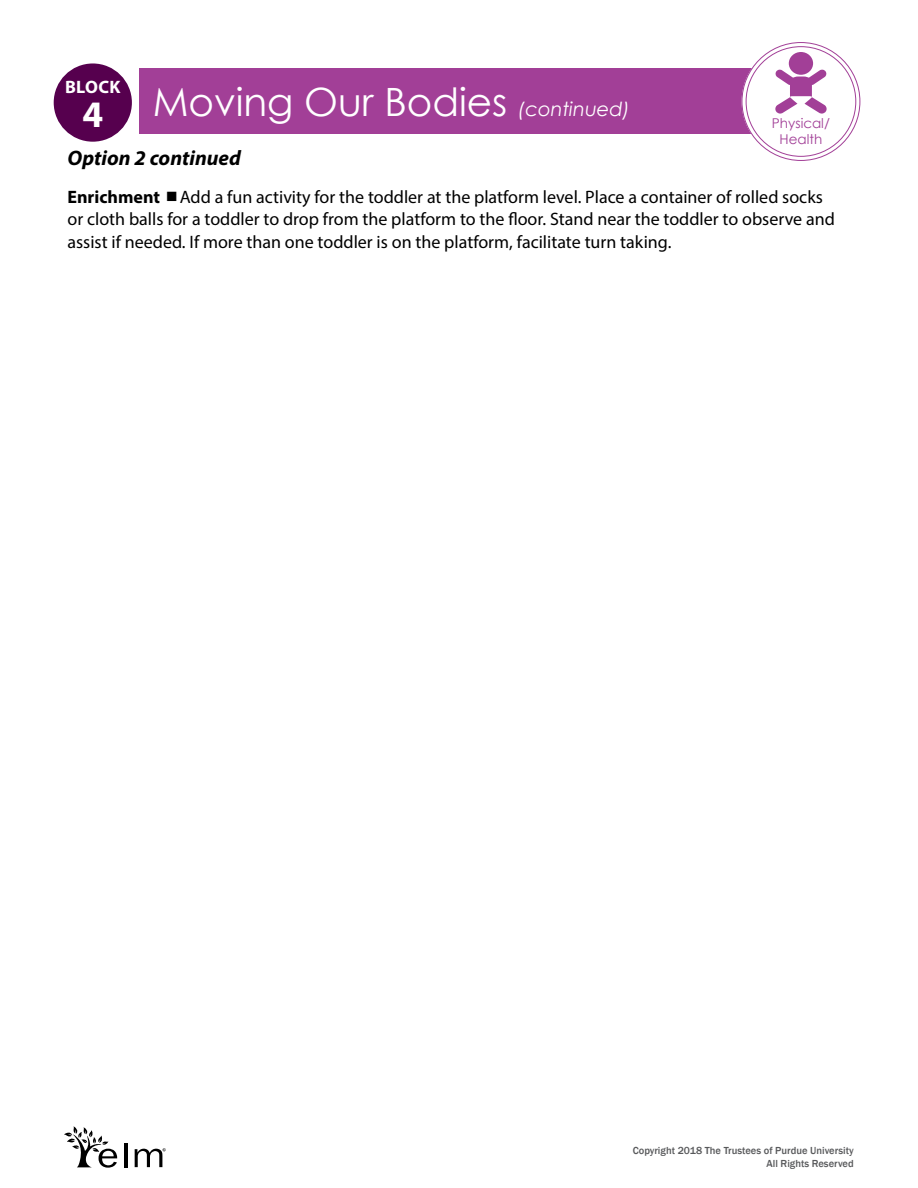
<style>
.page{position:relative;width:918px;height:1188px;background:#fff}
.page>*{position:absolute;margin:0;border:0;box-sizing:border-box;transform-origin:0 0}
.t1{font:39px "Century Gothic";color:#fff}
.t2{font:700 37.5px "Myriad Pro";color:#fff}
.t3{font:italic 700 21px "Myriad Pro";color:#000}
._4-02_Scaffolding_Ti{font:18px/22.5px "Myriad Pro";color:#000}
.t4{font:700 18px "Myriad Pro";letter-spacing:.02em;color:#fff}
.t5{font:13.5px/16.2px "Century Gothic";color:#a23f97;text-align:center}
.t6{font:500 10.5px/12.6px "Franklin Gothic";color:#58595b;text-align:right}
.s1{font-style:italic;font-size:19.5px}
.s2{font-weight:700}
</style>
<div class="page">
<div style="left:140px;top:68px;width:616px;height:66px;background:#a23f97"></div>
<div style="left:744px;top:45px;width:114px;height:113px;background:#fff;border-radius:50%"></div>
<div style="left:742px;top:42px;width:118px;height:119px;border:5px solid #fff;border-radius:50%"></div>
<div style="left:54px;top:63px;width:78px;height:79px;background:#56004e;border-radius:50%"></div>
<svg style="left:775px;top:69px;width:52px;height:45px"></svg>
<div style="left:789px;top:52px;width:24px;height:23px;background:#a23f97;border-radius:50%"></div>
<hr style="left:124px;top:1143px;width:3px;height:24px;background:#000">
<svg style="left:64px;top:1126px;width:53px;height:42px"></svg>
<svg style="left:135px;top:1148px;width:31px;height:19px"></svg>
<p class="t4" style="left:65px;top:75px;width:57px">BLOCK</p>
<h2 class="t2" style="left:82px;top:90px;width:22px">4</h2>
<h1 class="t1" style="left:153px;top:75px;width:479px">Moving Our Bodies <span class="s1">(continued)</span></h1>
<p class="t3" style="left:68px;top:145px;width:175px">Option 2 continued</p>
<p class="_4-02_Scaffolding_Ti" style="left:68px;top:185px;width:769px"><span class="s2">Enrichment</span> Add a fun activity for the toddler at the platform level. Place a container of rolled socks or cloth balls for a toddler to drop from the platform to the floor. Stand near the toddler to observe and assist if needed. If more than one toddler is on the platform, facilitate turn taking.</p>
<p class="t5" style="left:772px;top:115px;width:59px">Physical/<br>Health</p>
<p class="t6" style="left:633px;top:1145px;width:223px">Copyright 2018 The Trustees of Purdue University<br>All Rights Reserved</p>
</div>
